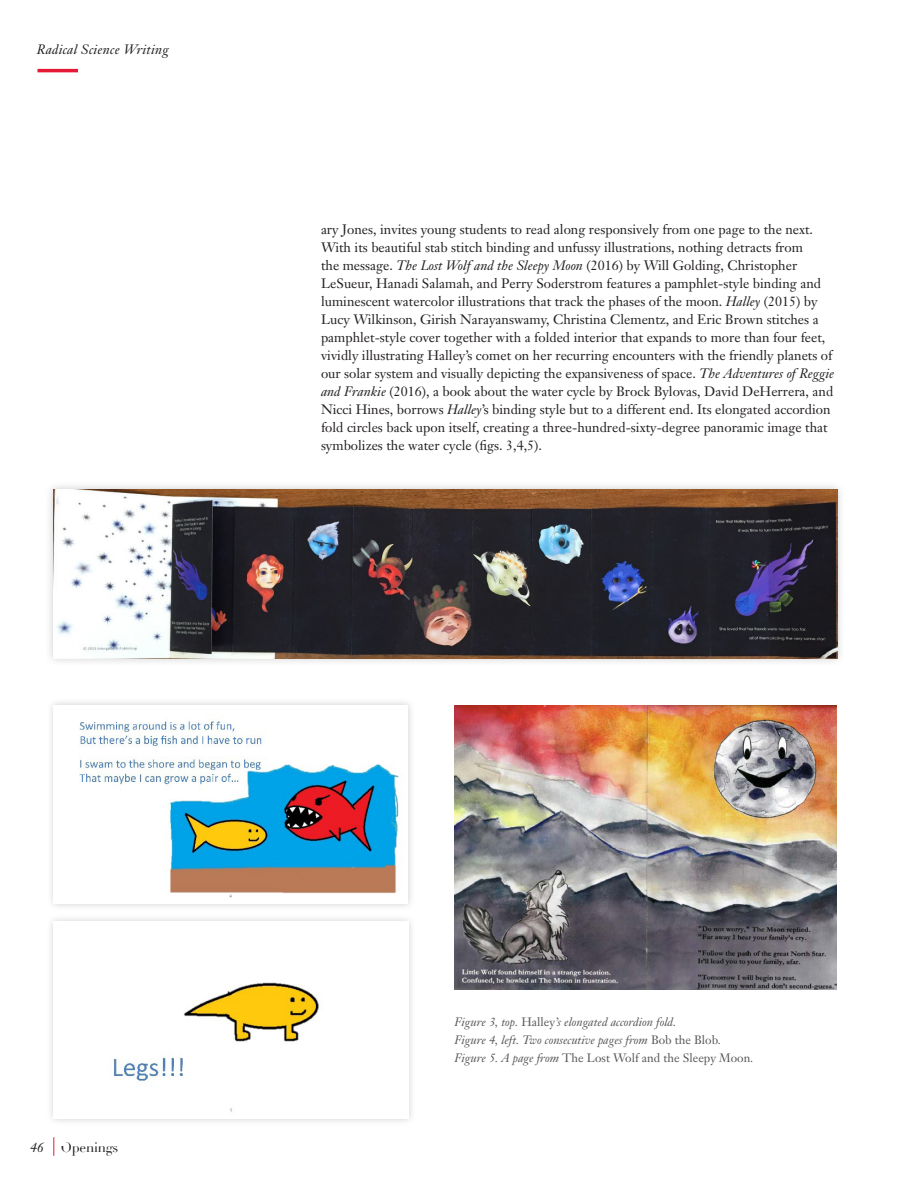
<style>
.page{position:relative;width:918px;height:1188px;background:#fff}
.page>*{position:absolute;margin:0;border:0;box-sizing:border-box;transform-origin:0 0}
.Janson_body_text{font:13.5px/18px "Janson Text";color:#231f20}
.t1{font:italic 13.5px "Janson Text";letter-spacing:.02em;color:#231f20}
.t2{font:13.5px "Didot";letter-spacing:-.02em;color:#231f20}
.t3{font:italic 12px "Janson Text";color:#575659}
.t4{font:12px "Janson Text";color:#575659}
.s1{font-style:italic}
.s2{font-style:normal}
</style>
<div class="page">
<svg style="left:54px;top:1137px;width:1px;height:19px"></svg>
<hr style="left:38px;top:69px;width:40px;height:3px;background:#e51836">
<div style="left:45px;top:481px;width:801px;height:186px;background:#808083;opacity:.4"></div>
<img style="left:53px;top:490px;width:785px;height:168px">
<div style="left:46px;top:698px;width:369px;height:213px;background:#808083;opacity:.4"></div>
<img style="left:54px;top:706px;width:354px;height:198px">
<div style="left:46px;top:914px;width:370px;height:212px;background:#808083;opacity:.4"></div>
<img style="left:54px;top:922px;width:354px;height:197px">
<img style="left:454px;top:706px;width:383px;height:283px">
<p class="t1" style="left:37px;top:41px;width:133px">Radical Science Writing</p>
<p class="Janson_body_text" style="left:321px;top:220px;width:515px">ary Jones, invites young students to read along responsively from one page to the next.<br>With its beautiful stab stitch binding and unfussy illustrations, nothing detracts from<br>the message. <span class="s1">The Lost Wolf and the Sleepy Moon</span> (2016) by Will Golding, Christopher LeSueur, Hanadi Salamah, and Perry Soderstrom features a pamphlet-style binding and luminescent watercolor illustrations that track the phases of the moon. <span class="s1">Halley</span> (2015) by Lucy Wilkinson, Girish Narayanswamy, Christina Clementz, and Eric Brown stitches a pamphlet-style cover together with a folded interior that expands to more than four feet, vividly illustrating Halley’s comet on her recurring encounters with the friendly planets of our solar system and visually depicting the expansiveness of space. <span class="s1">The Adventures of Reggie and Frankie</span> (2016), a book about the water cycle by Brock Bylovas, David DeHerrera, and Nicci Hines, borrows <span class="s1">Halley</span>’s binding style but to a different end. Its elongated accordion fold circles back upon itself, creating a three-hundred-sixty-degree panoramic image that symbolizes the water cycle (figs. 3,4,5).</p>
<p class="t1" style="left:30px;top:1139px;width:15px">46</p>
<p class="t2" style="left:61px;top:1139px;width:59px">Openings</p>
<p class="t3" style="left:454px;top:1014px;width:223px">Figure 3, top. <span class="s2">Halley</span>’s elongated accordion fold.</p>
<p class="t3" style="left:454px;top:1032px;width:268px">Figure 4, left. Two consecutive pages from <span class="s2">Bob the Blob</span>.</p>
<p class="t4" style="left:454px;top:1050px;width:300px"><span class="s1">Figure 5. A page from</span> The Lost Wolf and the Sleepy Moon<span class="s1">.</span></p>
</div>
